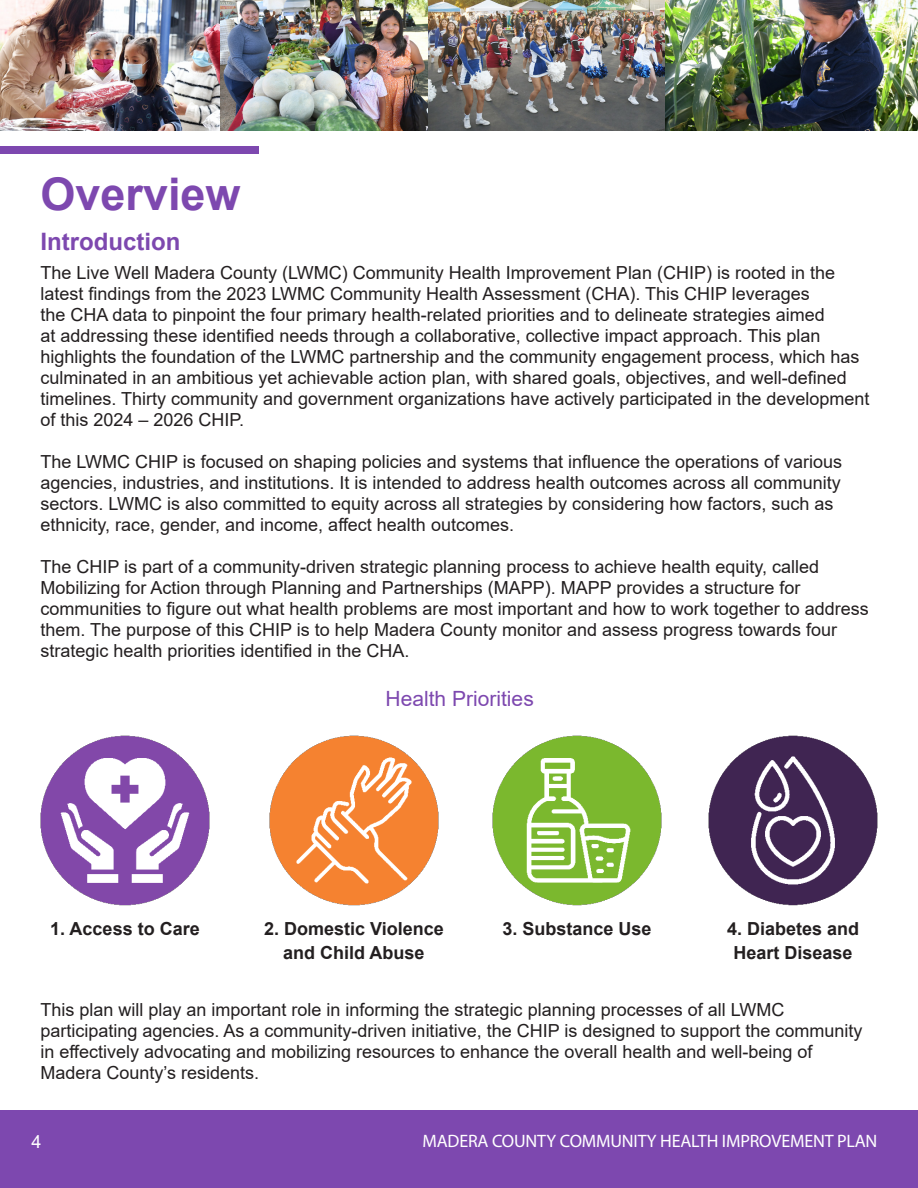
<style>
.page{position:relative;width:918px;height:1188px;background:#fff}
.page>*{position:absolute;margin:0;border:0;box-sizing:border-box;transform-origin:0 0}
.t1{font:700 45px "Arial";color:#7d48af}
.t2{font:700 24px "Arial";color:#7d48af}
.t3{font:21px "Arial";color:#7d48af}
.t4{font:18px/21px "Arial";color:#231f20}
.t5{font:700 18px/24px "Arial";color:#231f20;text-align:center}
.t6{font:18px "Myriad Pro";letter-spacing:-.01em;color:#fff}
.t7{font:18px "Arial";color:#fff}
</style>
<div class="page">
<div style="left:0;top:1110px;width:918px;height:78px;background:#7d48af"></div>
<img style="left:0;top:0;width:918px;height:130px">
<div style="left:0;top:146px;width:259px;height:7px;background:#7d48af"></div>
<img style="left:41px;top:735px;width:169px;height:171px">
<img style="left:709px;top:735px;width:169px;height:171px">
<img style="left:269px;top:735px;width:169px;height:171px">
<img style="left:492px;top:735px;width:170px;height:171px">
<p class="t1" style="left:40px;top:162px;width:202px">Overview</p>
<p class="t2" style="left:40px;top:225px;width:141px">Introduction</p>
<p class="t4" style="left:40px;top:262px;width:831px">The Live Well Madera County (LWMC) Community Health Improvement Plan (CHIP) is rooted in the latest findings from the 2023 LWMC Community Health Assessment (CHA). This CHIP leverages<br>the CHA data to pinpoint the four primary health-related priorities and to delineate strategies aimed<br>at addressing these identified needs through a collaborative, collective impact approach. This plan highlights the foundation of the LWMC partnership and the community engagement process, which has culminated in an ambitious yet achievable action plan, with shared goals, objectives, and well-defined timelines. Thirty community and government organizations have actively participated in the development of this 2024 – 2026 CHIP.</p>
<p class="t4" style="left:40px;top:451px;width:803px">The LWMC CHIP is focused on shaping policies and systems that influence the operations of various agencies, industries, and institutions. It is intended to address health outcomes across all community sectors. LWMC is also committed to equity across all strategies by considering how factors, such as ethnicity, race, gender, and income, affect health outcomes.</p>
<p class="t4" style="left:40px;top:556px;width:830px">The CHIP is part of a community-driven strategic planning process to achieve health equity, called Mobilizing for Action through Planning and Partnerships (MAPP). MAPP provides a structure for communities to figure out what health problems are most important and how to work together to address them. The purpose of this CHIP is to help Madera County monitor and assess progress towards four strategic health priorities identified in the CHA.</p>
<p class="t3" style="left:386px;top:684px;width:150px">Health Priorities</p>
<p class="t5" style="left:264px;top:917px;width:181px">2. Domestic Violence and Child Abuse</p>
<p class="t5" style="left:502px;top:917px;width:151px">3. Substance Use</p>
<p class="t5" style="left:50px;top:917px;width:151px">1. Access to Care</p>
<p class="t5" style="left:727px;top:917px;width:134px">4. Diabetes and<br>Heart Disease</p>
<p class="t4" style="left:40px;top:999px;width:824px">This plan will play an important role in informing the strategic planning processes of all LWMC participating agencies. As a community-driven initiative, the CHIP is designed to support the community in effectively advocating and mobilizing resources to enhance the overall health and well-being of Madera County’s residents.</p>
<p class="t7" style="left:32px;top:1129px;width:12px">4</p>
<p class="t6" style="left:423px;top:1130px;width:456px">MADERA COUNTY COMMUNITY HEALTH IMPROVEMENT PLAN</p>
</div>
